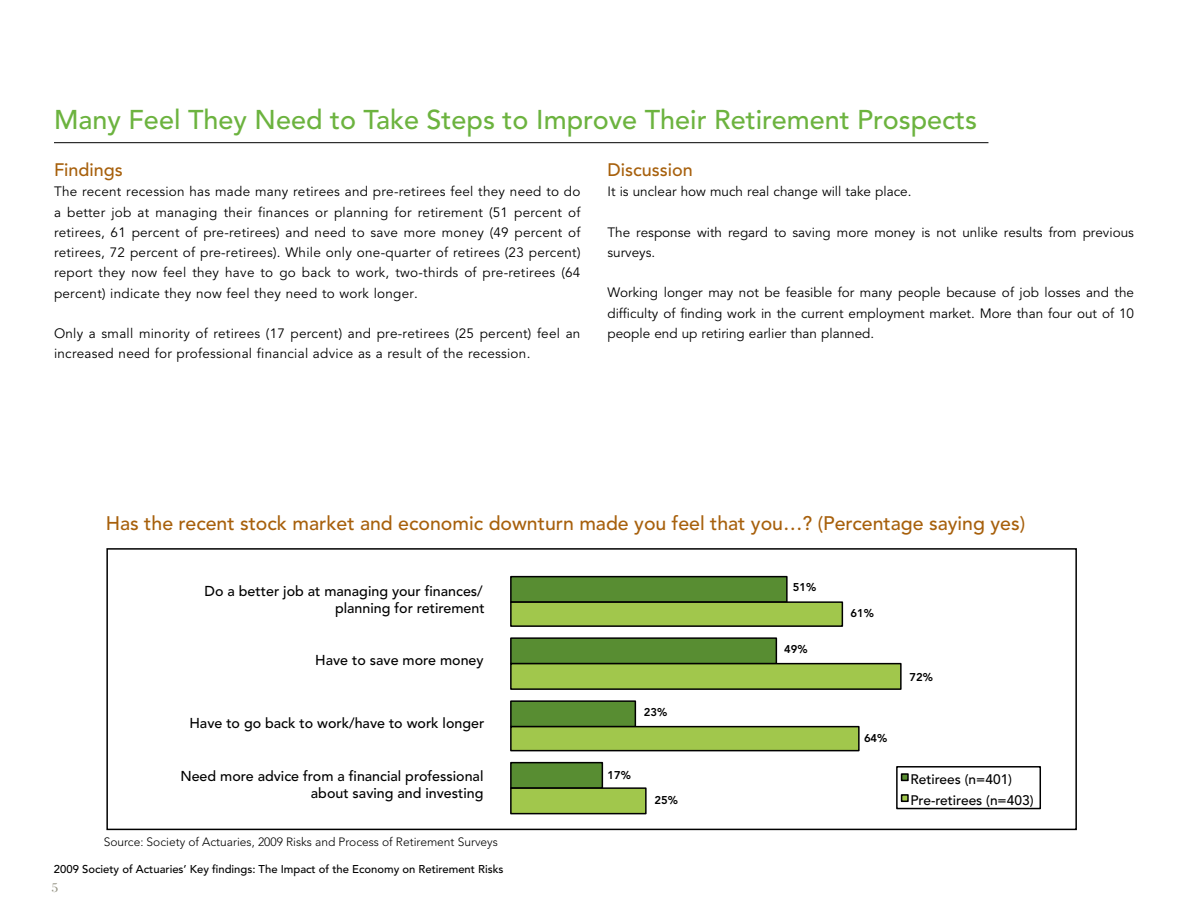
<style>
.page{position:relative;width:1188px;height:918px;background:#fff}
.page>*{position:absolute;margin:0;border:0;box-sizing:border-box;transform-origin:0 0}
.t1{font:500 27px "Avenir";color:#6cb33f}
.t2{font:500 19.5px "Avenir";color:#a7600c}
.t3{font:500 18px "Avenir";color:#a7600c}
.t4{font:500 14.25px/16.5px "Avenir";color:#000;text-align:right}
.t5{font:500 13.65px/20.9px "Avenir";color:#000}
.t6{font:13.5px/20.2px "Avenir";letter-spacing:.02em;color:#000;text-align:justify}
.t7{font:13.5px/20.2px "Avenir";color:#000}
.t8{font:13.5px "Bodoni";color:#959484}
.t9{font:300 12px "Avenir";color:#000}
.t10{font:500 11.25px "Avenir";color:#000}
.t11{font:800 11.25px "Avenir";color:#000}
</style>
<div class="page">
<hr style="left:54px;top:142px;width:934px;height:1px;background:#000">
<svg style="left:511px;top:575px;width:277px;height:26px"></svg>
<svg style="left:511px;top:601px;width:391px;height:214px"></svg>
<div style="left:897px;top:767px;width:143px;height:42px;background:#fff"></div>
<div style="left:896px;top:766px;width:145px;height:43px;border:2px solid #000"></div>
<div style="left:901px;top:773px;width:8px;height:8px;border:2px solid #000"></div>
<div style="left:901px;top:794px;width:8px;height:8px;border:2px solid #000"></div>
<div style="left:106px;top:548px;width:971px;height:282px;border:2px solid #000"></div>
<h1 class="t1" style="left:54px;top:104px;width:925px">Many Feel They N eed to Take Steps to I mprove Their Retirement Prospects</h1>
<h3 class="t3" style="left:608px;top:159px;width:87px">Discussion</h3>
<p class="t7" style="left:608px;top:182px;width:305px">It is unclear how much real change will take place.</p>
<p class="t7" style="left:608px;top:222px;width:528px">The response with regard to saving more money is not unlike results from previous surveys.</p>
<p class="t6" style="left:608px;top:283px;width:528px">Working longer may not be feasible for many people because of job losses and the difficulty of finding work in the current employment market. More than four out of 10 people end up retiring earlier than planned.</p>
<h3 class="t3" style="left:54px;top:160px;width:70px">Findings</h3>
<p class="t6" style="left:54px;top:182px;width:528px">The recent recession has made many retirees and pre-retirees feel they need to do a better job at managing their finances or planning for retirement (51 percent of retirees, 61 percent of pre-retirees) and need to save more money (49 percent of retirees, 72 percent of pre-retirees). While only one-quarter of retirees (23 percent) report they now feel they have to go back to work, two-thirds of pre-retirees (64 percent) indicate they now feel they need to work longer.</p>
<p class="t6" style="left:54px;top:324px;width:528px">Only a small minority of retirees (17 percent) and pre-retirees (25 percent) feel an increased need for professional financial advice as a result of the recession.</p>
<h2 class="t2" style="left:106px;top:512px;width:921px">Has the recent stock market and economic downturn made you feel that you…? (Percentage saying yes)</h2>
<p class="t4" style="left:205px;top:584px;width:282px">Do a better job at managing your finances/ planning for retirement</p>
<p class="t4" style="left:315px;top:652px;width:170px">Have to save more money</p>
<p class="t4" style="left:189px;top:716px;width:296px">Have to go back to work/have to work longer</p>
<p class="t4" style="left:180px;top:769px;width:305px">Need more advice from a financial professional about saving and investing</p>
<p class="t9" style="left:104px;top:834px;width:396px">Source: Society of Actuaries, 2009 Risks and Process of Retirement Surveys</p>
<p class="t10" style="left:54px;top:862px;width:451px">2009 Society of Actuaries’ Key findings: The I mpact of the Economy on Retirement Risks</p>
<p class="t8" style="left:52px;top:880px;width:8px">5</p>
<p class="t11" style="left:644px;top:705px;width:25px">23%</p>
<p class="t11" style="left:608px;top:769px;width:25px">17%</p>
<p class="t11" style="left:654px;top:793px;width:25px">25%</p>
<p class="t11" style="left:793px;top:581px;width:25px">51%</p>
<p class="t11" style="left:784px;top:643px;width:25px">49%</p>
<p class="t11" style="left:850px;top:607px;width:25px">61%</p>
<p class="t11" style="left:864px;top:731px;width:25px">64%</p>
<p class="t11" style="left:909px;top:671px;width:25px">72%</p>
<p class="t5" style="left:910px;top:769px;width:125px">Retirees (n=401)<br>Pre-retirees (n=403)</p>
</div>
